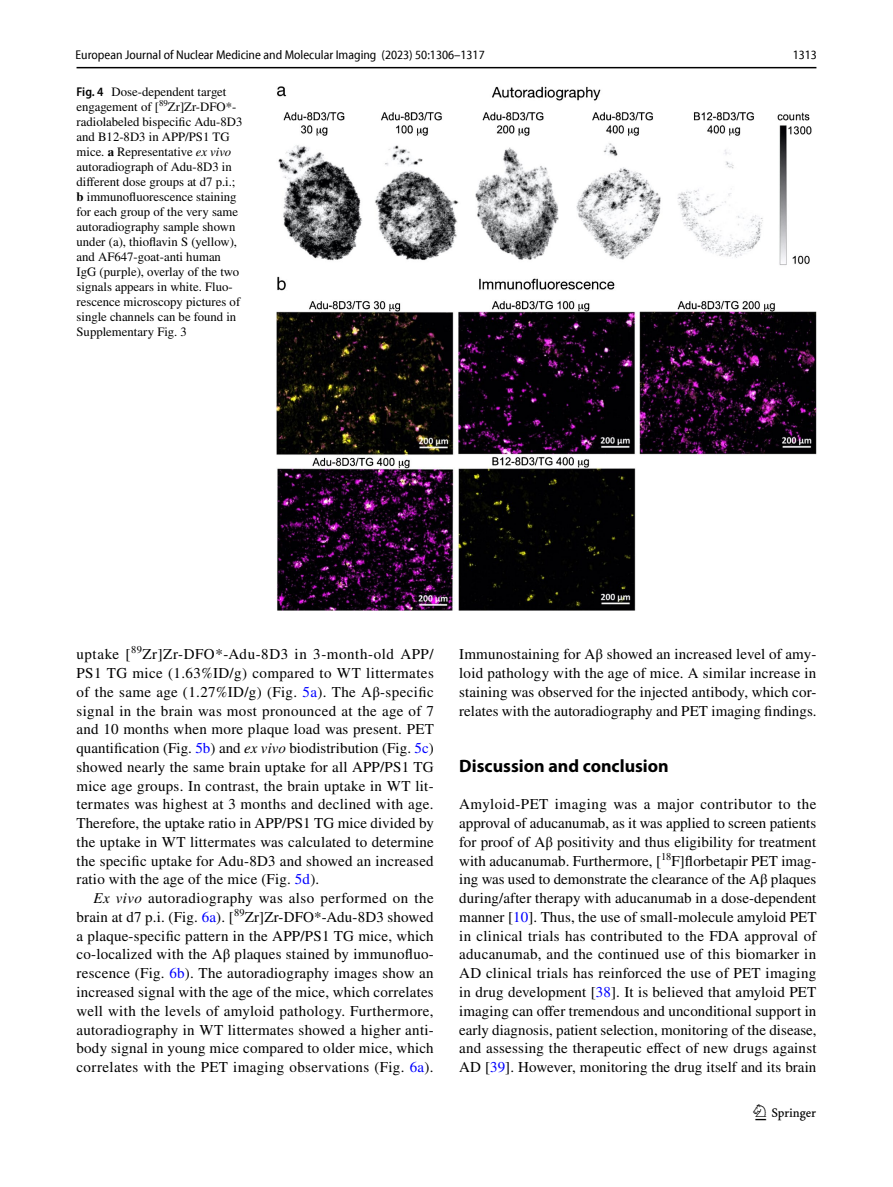
<style>
.page{position:relative;width:893px;height:1187px;background:#fff}
.page>*{position:absolute;margin:0;border:0;box-sizing:border-box;transform-origin:0 0}
.t1{font:22.5px "Springnew Regular 2";color:#000}
.t2{font:700 18px "Myriad Pro";color:#000}
.t3{font:15px/18.8px "STIX";letter-spacing:.01em;color:#000;text-align:justify}
.t4{font:12.75px/15px "STIX";color:#000}
.t5{font:semi-condensed 12.75px "Myriad Pro Unic";color:#000}
.s1{font-family:"Myriad Pro";font-weight:600;font-stretch:semi-condensed}
.s2{font-weight:700}
.s3{font-style:italic}
.s4{color:#00f}
</style>
<div class="page">
<hr style="left:77px;top:67px;width:739px;height:1px;background:#000">
<img style="left:276px;top:87px;width:540px;height:523px">
<p class="t5" style="left:76px;top:50px;width:411px">European Journal of Nuclear Medicine and Molecular Imaging (2023) 50:1306–1317</p>
<p class="t5" style="left:793px;top:50px;width:26px">1313</p>
<p class="t4" style="left:77px;top:85px;width:167px"><span class="s1">Fig. 4</span> Dose-dependent target engagement of [<sup>89</sup>Zr]Zr-DFO*- radiolabeled bispecific Adu-8D3 and B12-8D3 in APP/PS1 TG mice. <span class="s2">a</span> Representative <span class="s3">ex vivo </span>autoradiograph of Adu-8D3 in different dose groups at d7 p.i.; <span class="s2">b</span> immunofluorescence staining for each group of the very same autoradiography sample shown under (a), thioflavin S (yellow), and AF647-goat-anti human<br>IgG (purple), overlay of the two signals appears in white. Fluo&shy;rescence microscopy pictures of single channels can be found in<br>Supplementary Fig. 3</p>
<p class="t3" style="left:77px;top:646px;width:359px">uptake [<sup>89</sup>Zr]Zr-DFO*-Adu-8D3 in 3-month-old APP/ PS1 TG mice (1.63%ID/g) compared to WT littermates of the same age (1.27%ID/g) (Fig. <span class="s4">5a</span>). The Aβ-specific signal in the brain was most pronounced at the age of 7 and 10 months when more plaque load was present. PET quantification (Fig. <span class="s4">5b</span>) and <span class="s3">ex vivo</span> biodistribution (Fig. <span class="s4">5c</span>) showed nearly the same brain uptake for all APP/PS1 TG mice age groups. In contrast, the brain uptake in WT lit&shy;termates was highest at 3 months and declined with age.<br>Therefore, the uptake ratio in APP/PS1 TG mice divided by the uptake in WT littermates was calculated to determine the specific uptake for Adu-8D3 and showed an increased ratio with the age of the mice (Fig. <span class="s4">5d</span>).</p>
<p class="t3" style="left:77px;top:889px;width:359px;text-indent:17px"><span class="s3">Ex vivo</span> autoradiography was also performed on the brain at d7 p.i. (Fig. <span class="s4">6a</span>). [<sup>89</sup>Zr]Zr-DFO*-Adu-8D3 showed a plaque-specific pattern in the APP/PS1 TG mice, which co-localized with the Aβ plaques stained by immunofluo&shy;rescence (Fig. <span class="s4">6b</span>). The autoradiography images show an increased signal with the age of the mice, which correlates well with the levels of amyloid pathology. Furthermore, autoradiography in WT littermates showed a higher anti&shy;body signal in young mice compared to older mice, which correlates with the PET imaging observations (Fig. <span class="s4">6a</span>).</p>
<p class="t3" style="left:459px;top:646px;width:359px">Immunostaining for Aβ showed an increased level of amy&shy;loid pathology with the age of mice. A similar increase in staining was observed for the injected antibody, which cor&shy;relates with the autoradiography and PET imaging findings.</p>
<p class="t2" style="left:459px;top:754px;width:211px">Discussion and conclusion</p>
<p class="t3" style="left:459px;top:796px;width:359px">Amyloid-PET imaging was a major contributor to the approval of aducanumab, as it was applied to screen patients for proof of Aβ positivity and thus eligibility for treatment with aducanumab. Furthermore, [<sup>18</sup>F]florbetapir PET imag&shy;ing was used to demonstrate the clearance of the Aβ plaques during/after therapy with aducanumab in a dose-dependent manner [<span class="s4">10</span>]. Thus, the use of small-molecule amyloid PET in clinical trials has contributed to the FDA approval of aducanumab, and the continued use of this biomarker in AD clinical trials has reinforced the use of PET imaging in drug development [<span class="s4">38</span>]. It is believed that amyloid PET imaging can offer tremendous and unconditional support in early diagnosis, patient selection, monitoring of the disease, and assessing the therapeutic effect of new drugs against AD [<span class="s4">39</span>]. However, monitoring the drug itself and its brain</p>
<h1 class="t1" style="left:755px;top:1104px;width:62px">1 3</h1>
</div>
